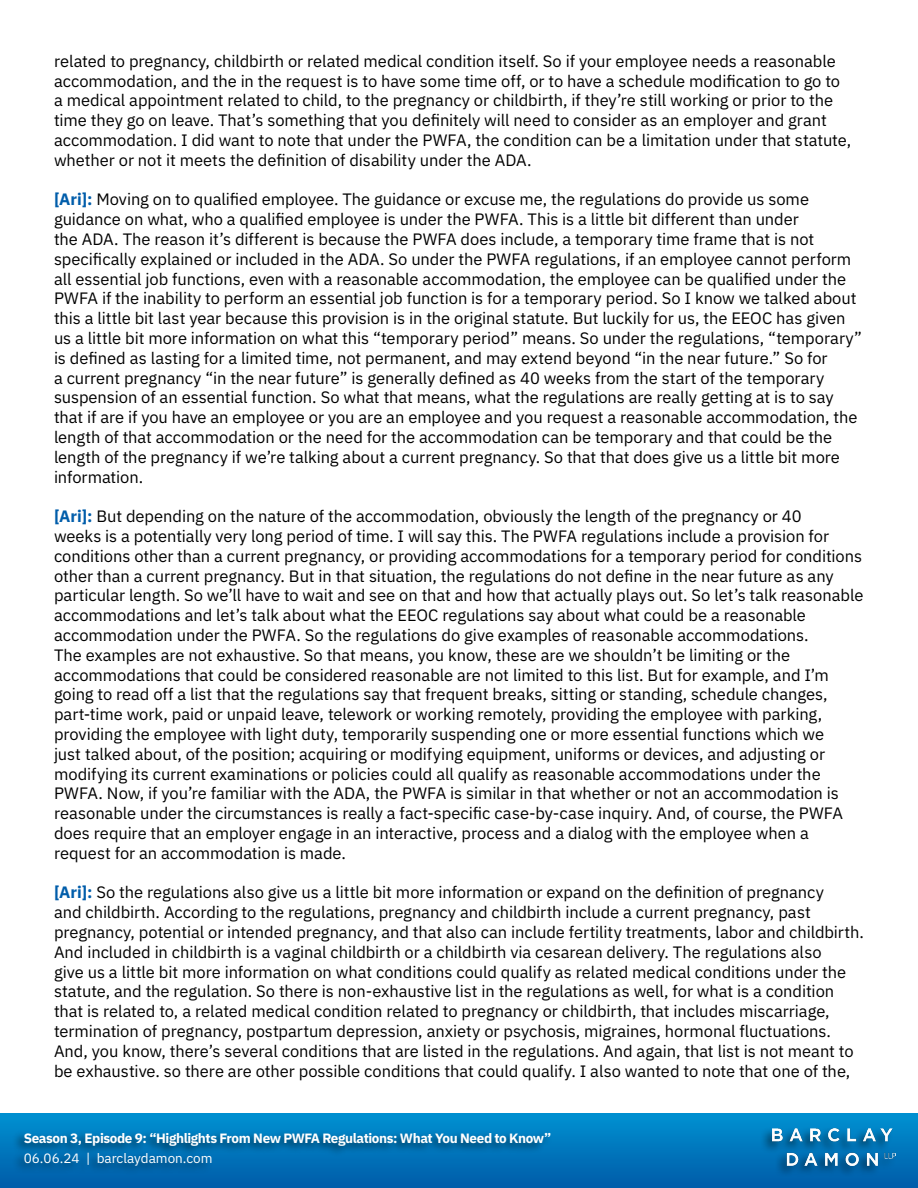
<style>
.page{position:relative;width:918px;height:1188px;background:#fff}
.page>*{position:absolute;margin:0;border:0;box-sizing:border-box;transform-origin:0 0}
.t1{font:16.5px/19.8px "IBM Plex Sans";letter-spacing:-.005em;color:#000}
.t2{font:700 13.5px "IBM Plex Sans";letter-spacing:-.03em;color:#fff}
.t3{font:13.5px "IBM Plex Sans";color:#fff}
.s1{font-weight:700;color:#005daa}
</style>
<div class="page">
<div style="left:0;top:1114px;width:918px;height:74px;background:linear-gradient(to bottom,#0091d1,#005ca9)"></div>
<div style="left:12px;top:1130px;width:541px;height:47px;background:#000;opacity:.55"></div>
<div style="left:760px;top:1127px;width:138px;height:51px;background:#000;opacity:.55"></div>
<img style="left:772px;top:1129px;width:123px;height:37px">
<p class="t1" style="left:54px;top:50px;width:799px">related to pregnancy, childbirth or related medical condition itself. So if your employee needs a reasonable accommodation, and the in the request is to have some time off, or to have a schedule modification to go to a medical appointment related to child, to the pregnancy or childbirth, if they’re still working or prior to the time they go on leave. That’s something that you definitely will need to consider as an employer and grant accommodation. I did want to note that under the PWFA, the condition can be a limitation under that statute, whether or not it meets the definition of disability under the ADA.</p>
<p class="t1" style="left:54px;top:188px;width:810px"><span class="s1">[Ari]:</span> Moving on to qualified employee. The guidance or excuse me, the regulations do provide us some guidance on what, who a qualified employee is under the PWFA. This is a little bit different than under<br>the ADA. The reason it’s different is because the PWFA does include, a temporary time frame that is not specifically explained or included in the ADA. So under the PWFA regulations, if an employee cannot perform all essential job functions, even with a reasonable accommodation, the employee can be qualified under the PWFA if the inability to perform an essential job function is for a temporary period. So I know we talked about this a little bit last year because this provision is in the original statute. But luckily for us, the EEOC has given us a little bit more information on what this “temporary period” means. So under the regulations, “temporary” is defined as lasting for a limited time, not permanent, and may extend beyond “in the near future.” So for<br>a current pregnancy “in the near future” is generally defined as 40 weeks from the start of the temporary suspension of an essential function. So what that means, what the regulations are really getting at is to say that if are if you have an employee or you are an employee and you request a reasonable accommodation, the length of that accommodation or the need for the accommodation can be temporary and that could be the length of the pregnancy if we’re talking about a current pregnancy. So that that does give us a little bit more information.</p>
<p class="t1" style="left:54px;top:505px;width:811px"><span class="s1">[Ari]:</span> But depending on the nature of the accommodation, obviously the length of the pregnancy or 40<br>weeks is a potentially very long period of time. I will say this. The PWFA regulations include a provision for conditions other than a current pregnancy, or providing accommodations for a temporary period for conditions other than a current pregnancy. But in that situation, the regulations do not define in the near future as any particular length. So we’ll have to wait and see on that and how that actually plays out. So let’s talk reasonable accommodations and let’s talk about what the EEOC regulations say about what could be a reasonable accommodation under the PWFA. So the regulations do give examples of reasonable accommodations.<br>The examples are not exhaustive. So that means, you know, these are we shouldn’t be limiting or the accommodations that could be considered reasonable are not limited to this list. But for example, and I’m going to read off a list that the regulations say that frequent breaks, sitting or standing, schedule changes, part-time work, paid or unpaid leave, telework or working remotely, providing the employee with parking, providing the employee with light duty, temporarily suspending one or more essential functions which we<br>just talked about, of the position; acquiring or modifying equipment, uniforms or devices, and adjusting or modifying its current examinations or policies could all qualify as reasonable accommodations under the PWFA. Now, if you’re familiar with the ADA, the PWFA is similar in that whether or not an accommodation is reasonable under the circumstances is really a fact-specific case-by-case inquiry. And, of course, the PWFA does require that an employer engage in an interactive, process and a dialog with the employee when a request for an accommodation is made.</p>
<p class="t1" style="left:54px;top:881px;width:811px"><span class="s1">[Ari]:</span> So the regulations also give us a little bit more information or expand on the definition of pregnancy<br>and childbirth. According to the regulations, pregnancy and childbirth include a current pregnancy, past pregnancy, potential or intended pregnancy, and that also can include fertility treatments, labor and childbirth.<br>And included in childbirth is a vaginal childbirth or a childbirth via cesarean delivery. The regulations also<br>give us a little bit more information on what conditions could qualify as related medical conditions under the statute, and the regulation. So there is non-exhaustive list in the regulations as well, for what is a condition that is related to, a related medical condition related to pregnancy or childbirth, that includes miscarriage, termination of pregnancy, postpartum depression, anxiety or psychosis, migraines, hormonal fluctuations.<br>And, you know, there’s several conditions that are listed in the regulations. And again, that list is not meant to be exhaustive. so there are other possible conditions that could qualify. I also wanted to note that one of the,</p>
<p class="t2" style="left:24px;top:1127px;width:529px">Season 3, Episode 9: “Highlights From New PWFA Regulations: What You Need to Know”</p>
<p class="t3" style="left:24px;top:1147px;width:190px">06.06.24 | barclaydamon.com</p>
</div>
